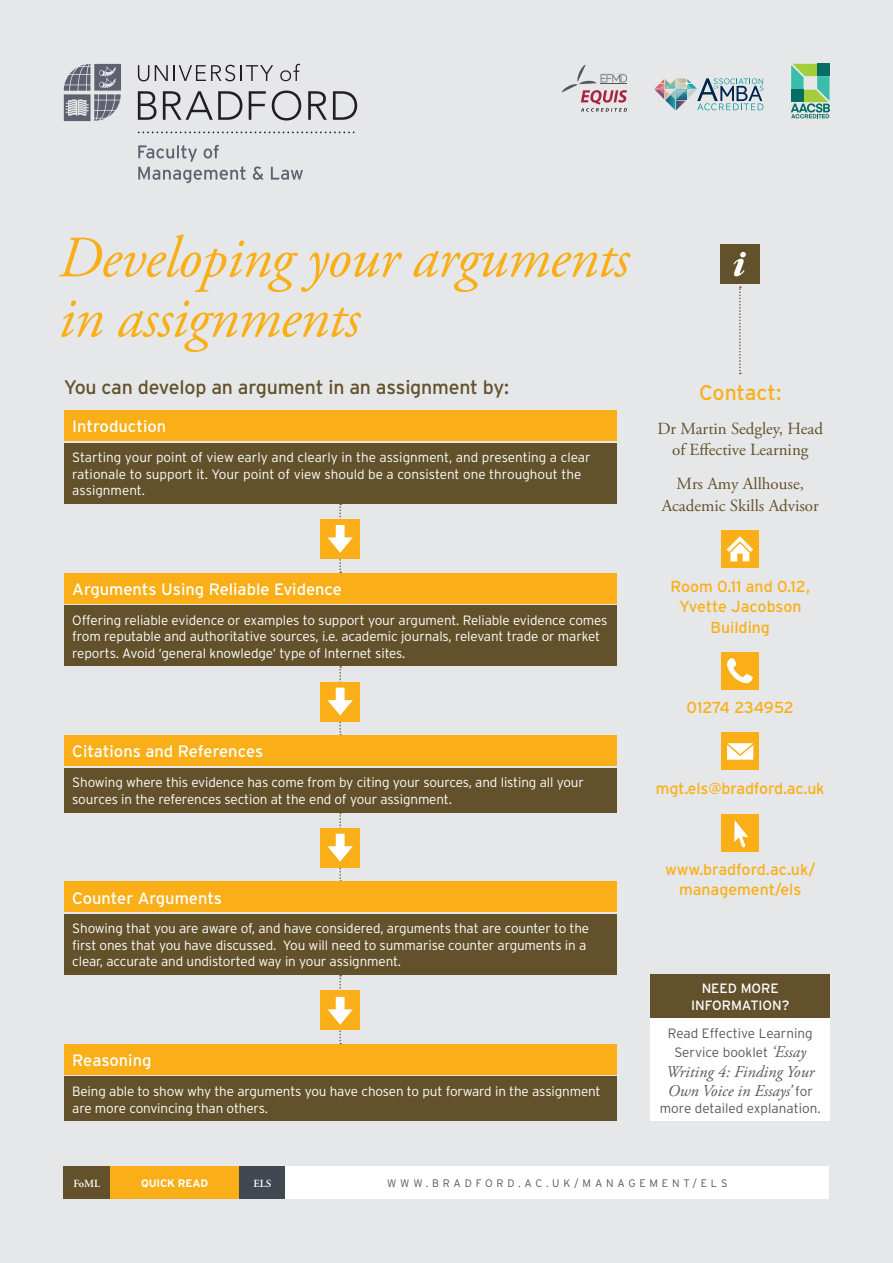
<style>
.page{position:relative;width:893px;height:1263px;background:#e6e7e9}
.page>*{position:absolute;margin:0;border:0;box-sizing:border-box;transform-origin:0 0}
.t1{font:italic 58.5px/60px "Adobe Garamond Pro";letter-spacing:-.01em;color:#faaf18}
.t2{font:21.15px "Interstate";letter-spacing:-.005em;color:#faaf18}
.t3{font:19.5px "Interstate";letter-spacing:-.01em;color:#62512a}
.t4{font:16.95px/21.8px "Adobe Garamond Pro";color:#62512a;text-align:center}
.t5{font:16.5px "Interstate";color:#fff}
.t6{font:italic 16.5px/19.5px "Adobe Garamond Pro";color:#57585a}
.t7{font:15.9px/20.5px "Interstate";color:#faaf18;text-align:center}
.t8{font:300 13.5px/16.5px "Interstate";letter-spacing:-.01em;color:#fff}
.t9{font:300 13.5px/19.5px "Interstate";color:#57585a;text-align:center}
.t10{font:13.5px/16.5px "Interstate";color:#fff;text-align:center}
.Bullets_tabbed{font:700 10.95px "Interstate";letter-spacing:-.015em;color:#fff}
.Bullets_tabbed-2{font:600 10.95px "Adobe Garamond Pro";color:#fff}
.t11{font:300 10.8px "Interstate";letter-spacing:.35em;color:#57585a}
.s1{font-family:"Adobe Garamond Pro";font-weight:400;font-style:italic;font-size:16.5px}
.s2{font-family:"Interstate";font-weight:300;font-style:normal;font-size:13.5px}
</style>
<div class="page">
<svg style="left:64px;top:64px;width:57px;height:57px"></svg>
<svg style="left:138px;top:65px;width:11px;height:16px"></svg>
<svg style="left:155px;top:65px;width:118px;height:16px"></svg>
<svg style="left:280px;top:64px;width:20px;height:17px"></svg>
<svg style="left:138px;top:91px;width:18px;height:29px"></svg>
<svg style="left:163px;top:91px;width:79px;height:29px"></svg>
<svg style="left:249px;top:91px;width:17px;height:29px"></svg>
<svg style="left:272px;top:91px;width:29px;height:30px"></svg>
<svg style="left:308px;top:91px;width:19px;height:29px"></svg>
<svg style="left:333px;top:91px;width:24px;height:29px"></svg>
<svg style="left:138px;top:145px;width:108px;height:38px"></svg>
<svg style="left:253px;top:166px;width:11px;height:14px"></svg>
<svg style="left:271px;top:167px;width:32px;height:13px"></svg>
<svg style="left:138px;top:132px;width:216px;height:1px"></svg>
<div style="left:110px;top:1166px;width:129px;height:33px;background:#faaf18"></div>
<div style="left:239px;top:1166px;width:46px;height:33px;background:#414851"></div>
<div style="left:64px;top:1166px;width:46px;height:33px;background:#62512a"></div>
<div style="left:285px;top:1166px;width:544px;height:33px;background:#fff"></div>
<svg style="left:739px;top:286px;width:2px;height:88px"></svg>
<svg style="left:562px;top:65px;width:65px;height:47px"></svg>
<svg style="left:654px;top:78px;width:109px;height:32px"></svg>
<svg style="left:791px;top:64px;width:39px;height:54px"></svg>
<div style="left:721px;top:814px;width:38px;height:38px;background:#faaf18"></div>
<svg style="left:734px;top:820px;width:14px;height:27px"></svg>
<div style="left:721px;top:652px;width:37px;height:37px;background:#faaf18"></div>
<svg style="left:727px;top:658px;width:26px;height:26px"></svg>
<div style="left:721px;top:732px;width:38px;height:38px;background:#faaf18"></div>
<svg style="left:727px;top:743px;width:26px;height:17px"></svg>
<div style="left:721px;top:530px;width:38px;height:38px;background:#faaf18"></div>
<svg style="left:727px;top:536px;width:26px;height:25px"></svg>
<div style="left:720px;top:244px;width:39px;height:40px;background:#62512a"></div>
<svg style="left:733px;top:252px;width:13px;height:24px"></svg>
<div style="left:651px;top:974px;width:179px;height:44px;background:#62512a"></div>
<div style="left:651px;top:1018px;width:179px;height:103px;background:#fff"></div>
<div style="left:64px;top:410px;width:553px;height:31px;background:#faaf18"></div>
<div style="left:64px;top:443px;width:553px;height:60px;background:#62512a"></div>
<div style="left:321px;top:519px;width:39px;height:39px;background:#faaf18"></div>
<div style="left:64px;top:573px;width:553px;height:30px;background:#faaf18"></div>
<div style="left:64px;top:605px;width:553px;height:61px;background:#62512a"></div>
<div style="left:321px;top:682px;width:39px;height:39px;background:#faaf18"></div>
<div style="left:64px;top:736px;width:553px;height:30px;background:#faaf18"></div>
<div style="left:64px;top:768px;width:553px;height:44px;background:#62512a"></div>
<div style="left:321px;top:828px;width:39px;height:39px;background:#faaf18"></div>
<div style="left:64px;top:882px;width:553px;height:30px;background:#faaf18"></div>
<div style="left:64px;top:914px;width:553px;height:61px;background:#62512a"></div>
<div style="left:321px;top:991px;width:39px;height:39px;background:#faaf18"></div>
<div style="left:64px;top:1044px;width:553px;height:31px;background:#faaf18"></div>
<div style="left:64px;top:1077px;width:553px;height:44px;background:#62512a"></div>
<svg style="left:327px;top:503px;width:26px;height:70px"></svg>
<svg style="left:327px;top:666px;width:26px;height:70px"></svg>
<svg style="left:327px;top:812px;width:26px;height:70px"></svg>
<svg style="left:327px;top:975px;width:26px;height:69px"></svg>
<p class="t1" style="left:58px;top:229px;width:572px">Developing your arguments in assignments</p>
<p class="t3" style="left:64px;top:376px;width:447px">You can develop an argument in an assignment by:</p>
<p class="t5" style="left:72px;top:416px;width:96px">Introduction</p>
<p class="t8" style="left:72px;top:449px;width:520px">Starting your point of view early and clearly in the assignment, and presenting a clear rationale to support it. Your point of view should be a consistent one throughout the assignment.</p>
<p class="t2" style="left:699px;top:379px;width:84px">Contact:</p>
<p class="t4" style="left:657px;top:418px;width:167px">Dr Martin Sedgley, Head of Effective Learning</p>
<p class="t4" style="left:662px;top:473px;width:158px">Mrs Amy Allhouse,<br>Academic Skills Advisor</p>
<p class="t5" style="left:72px;top:579px;width:271px">Arguments Using Reliable Evidence</p>
<p class="t8" style="left:72px;top:611px;width:537px">Offering reliable evidence or examples to support your argument. Reliable evidence comes from reputable and authoritative sources, i.e. academic journals, relevant trade or market reports. Avoid ‘general knowledge’ type of Internet sites.</p>
<p class="t5" style="left:72px;top:741px;width:192px">Citations and References</p>
<p class="t8" style="left:72px;top:774px;width:513px">Showing where this evidence has come from by citing your sources, and listing all your sources in the references section at the end of your assignment.</p>
<p class="t5" style="left:72px;top:888px;width:151px">Counter Arguments</p>
<p class="t8" style="left:72px;top:920px;width:518px">Showing that you are aware of, and have considered, arguments that are counter to the first ones that you have discussed. You will need to summarise counter arguments in a clear, accurate and undistorted way in your assignment.</p>
<p class="t5" style="left:72px;top:1050px;width:81px">Reasoning</p>
<p class="t8" style="left:72px;top:1083px;width:530px">Being able to show why the arguments you have chosen to put forward in the assignment are more convincing than others.</p>
<p class="t7" style="left:670px;top:575px;width:141px">Room 0.11 and 0.12,<br>Yvette Jacobson<br>Building</p>
<p class="t7" style="left:687px;top:697px;width:109px">01274 234952</p>
<p class="t7" style="left:656px;top:778px;width:170px">mgt.els@bradford.ac.uk</p>
<p class="t7" style="left:665px;top:858px;width:152px">www.bradford.ac.uk/ management/els</p>
<p class="t10" style="left:691px;top:980px;width:100px">NEED MORE<br>INFORMATION?</p>
<p class="t9" style="left:668px;top:1023px;width:146px">Read Effective Learning<br>Service booklet <span class="s1">‘Essay</span></p>
<p class="t6" style="left:666px;top:1062px;width:150px">Writing 4: Finding Your<br>Own Voice in Essays’ <span class="s2">for</span></p>
<p class="t9" style="left:660px;top:1098px;width:162px">more detailed explanation.</p>
<p class="Bullets_tabbed-2" style="left:74px;top:1177px;width:28px">FoML</p>
<p class="Bullets_tabbed" style="left:141px;top:1177px;width:68px">QUICK READ</p>
<p class="Bullets_tabbed-2" style="left:253px;top:1177px;width:19px">ELS</p>
<p class="t11" style="left:387px;top:1177px;width:342px">WWW.BRADFORD.AC.UK/MANAGEMENT/ELS</p>
</div>
